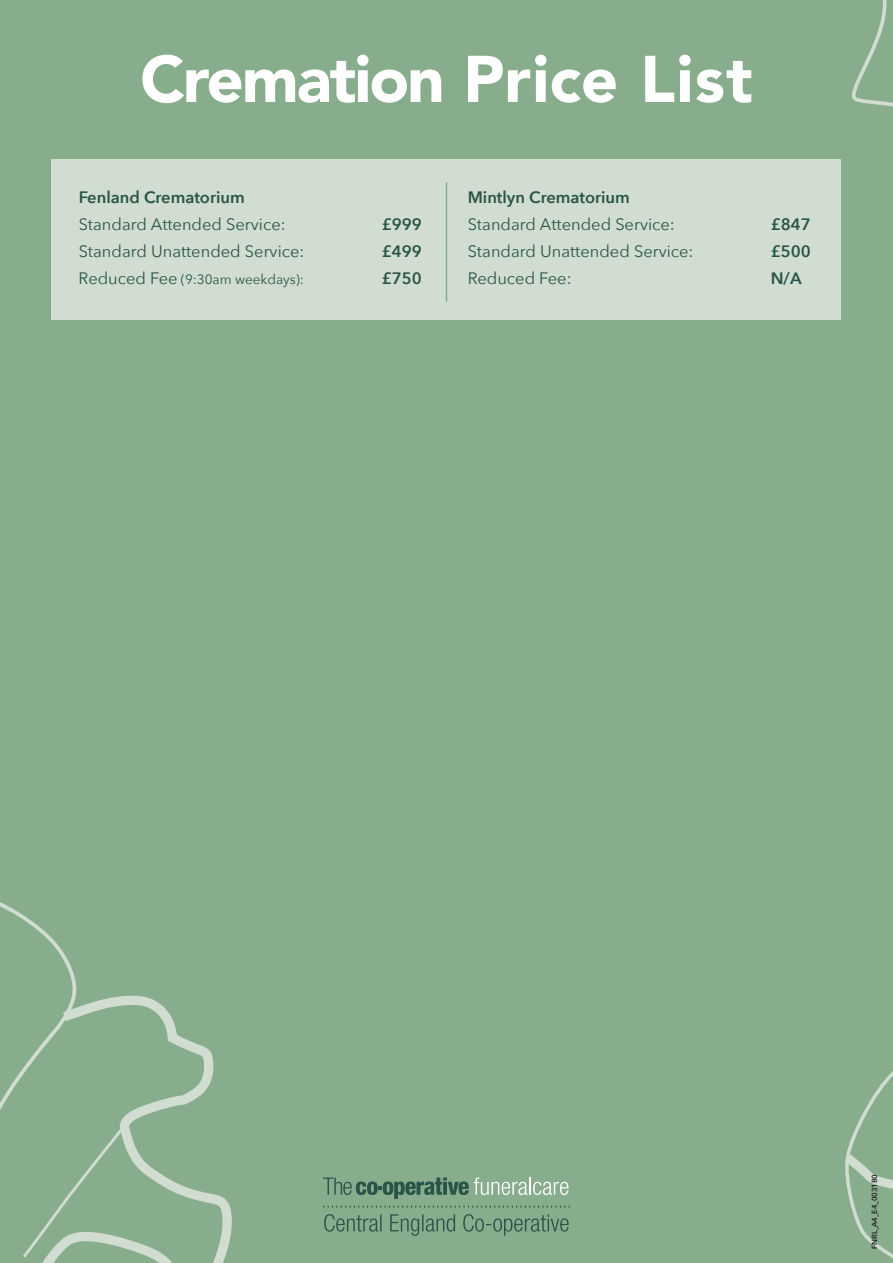
<style>
.page{position:relative;width:893px;height:1263px;background:#88ad8c}
.page>*{position:absolute;margin:0;border:0;box-sizing:border-box;transform-origin:0 0}
.t1{font:900 65.25px "Avenir";letter-spacing:-.03em;color:#fff}
.t2{font:16.5px "Avenir Next";color:#295448}
.t3{font:600 16.5px "Avenir Next";color:#295448}
.t4{font:13.5px "Avenir Next";color:#295448}
.t5{font:600 7.5px "Avenir Next";letter-spacing:-.015em;color:#231f20}
.s1{font-size:16.5px}
</style>
<div class="page">
<svg style="left:852px;top:0;width:41px;height:107px"></svg>
<svg style="left:845px;top:1071px;width:48px;height:187px"></svg>
<svg style="left:42px;top:995px;width:190px;height:268px"></svg>
<svg style="left:0;top:902px;width:130px;height:357px"></svg>
<div style="left:52px;top:160px;width:789px;height:160px;background:#d1ddd0"></div>
<svg style="left:323px;top:1177px;width:245px;height:22px"></svg>
<svg style="left:323px;top:1205px;width:247px;height:3px"></svg>
<svg style="left:324px;top:1214px;width:245px;height:22px"></svg>
<hr style="left:446px;top:182px;width:1px;height:120px;background:#88ad8c">
<p class="t1" style="left:140px;top:23px;width:614px">Cremation Price List</p>
<p class="t3" style="left:79px;top:183px;width:168px">Fenland Crematorium</p>
<p class="t2" style="left:79px;top:210px;width:209px">Standard Attended Service:</p>
<p class="t3" style="left:382px;top:210px;width:42px">£999</p>
<p class="t2" style="left:79px;top:237px;width:227px">Standard Unattended Service:</p>
<p class="t3" style="left:382px;top:237px;width:42px">£499</p>
<p class="t4" style="left:79px;top:268px;width:227px"><span class="s1">Reduced Fee</span> (9:30am weekdays):</p>
<p class="t3" style="left:382px;top:264px;width:42px">£750</p>
<p class="t3" style="left:468px;top:183px;width:164px">Mintlyn Crematorium</p>
<p class="t2" style="left:468px;top:210px;width:209px">Standard Attended Service:</p>
<p class="t3" style="left:771px;top:210px;width:42px">£847</p>
<p class="t2" style="left:468px;top:237px;width:227px">Standard Unattended Service:</p>
<p class="t3" style="left:771px;top:237px;width:42px">£500</p>
<p class="t2" style="left:468px;top:264px;width:105px">Reduced Fee:</p>
<p class="t3" style="left:771px;top:264px;width:32px">N/A</p>
<p class="t5" style="left:868px;top:1249px;width:76px;rotate:-90deg">FNRL_A4_E4_003180</p>
</div>
